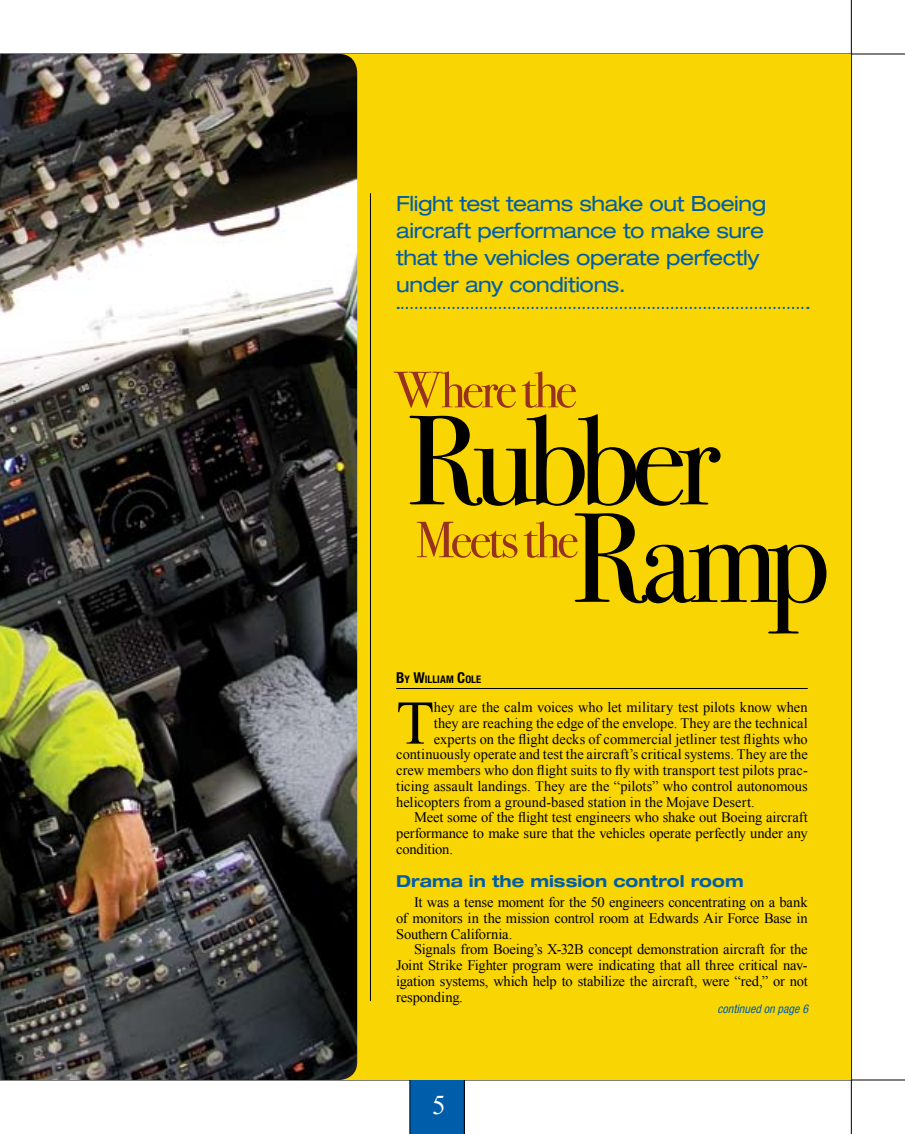
<style>
.page{position:relative;width:905px;height:1134px;background:#fff}
.page>*{position:absolute;margin:0;border:0;box-sizing:border-box;transform-origin:0 0}
.t1{font:127.5px/97.5px "Bodoni Sev ITC";letter-spacing:-.065em;color:#000}
.t2{font:62.1px "Times New Roman";color:#000}
.t3{font:51px "Bodoni Sev ITC";letter-spacing:-.06em;color:#98321e}
.t4{font:27px "Times New Roman";color:#fff}
.t5{font:expanded 21px/27px "Helvetica Neue";letter-spacing:-.02em;color:#005daa}
.t6{font:700 expanded 16.5px "Helvetica Neue";color:#005daa}
.t7{font:14.55px/15.8px "Times New Roman";color:#000;text-align:justify}
.t8{font:italic condensed 12px "Helvetica Neue";color:#005daa}
.t9{font:700 condensed 10.5px "Helvetica Neue";letter-spacing:.005em;color:#000}
.s1{font-size:15px}
</style>
<div class="page">
<hr style="left:0;top:54px;width:904px;height:1px;background:#000">
<hr style="left:0;top:1080px;width:904px;height:1px;background:#000">
<hr style="left:850px;top:0;width:1px;height:1134px;background:#000">
<div style="left:0;top:54px;width:850px;height:1026px;background:#f9d603"></div>
<img style="left:0;top:54px;width:357px;height:1026px">
<div style="left:410px;top:1080px;width:54px;height:54px;background:#005daa"></div>
<hr style="left:409px;top:1080px;width:1px;height:54px;background:#000">
<hr style="left:464px;top:1080px;width:1px;height:54px;background:#000">
<hr style="left:396px;top:688px;width:411px;height:1px;background:#000">
<hr style="left:370px;top:193px;width:1px;height:808px;background:#000">
<svg style="left:398px;top:307px;width:410px;height:2px"></svg>
<h3 class="t5" style="left:396px;top:190px;width:371px">Flight test teams shake out Boeing aircraft performance to make sure that the vehicles operate perfectly under any conditions.</h3>
<h3 class="t3" style="left:394px;top:359px;width:184px">Where the</h3>
<h1 class="t1" style="left:572px;top:413px;width:260px;text-indent:-165px">Rubber<br>Ramp</h1>
<h3 class="t3" style="left:416px;top:509px;width:165px">Meets the</h3>
<p class="t9" style="left:396px;top:673px;width:86px"><span class="s1">B</span>Y <span class="s1">W</span>ILLIAM <span class="s1">C</span>OLE</p>
<h2 class="t2" style="left:396px;top:687px;width:39px">T</h2>
<p class="t7" style="left:434px;top:699px;width:375px">hey are the calm voices who let military test pilots know when</p>
<p class="t7" style="left:434px;top:715px;width:375px">they are reaching the edge of the envelope. They are the technical</p>
<p class="t7" style="left:434px;top:731px;width:375px">experts on the flight decks of commercial jetliner test flights who</p>
<p class="t7" style="left:396px;top:746px;width:413px">continuously operate and test the aircraft’s critical systems. They are the</p>
<p class="t7" style="left:396px;top:762px;width:413px">crew members who don flight suits to fly with transport test pilots prac-</p>
<p class="t7" style="left:396px;top:778px;width:413px">ticing assault landings. They are the “pilots” who control autonomous</p>
<p class="t7" style="left:396px;top:794px;width:360px">helicopters from a ground-based station in the Mojave Desert.</p>
<p class="t7" style="left:414px;top:809px;width:395px">Meet some of the flight test engineers who shake out Boeing aircraft</p>
<p class="t7" style="left:396px;top:825px;width:413px">performance to make sure that the vehicles operate perfectly under any</p>
<p class="t7" style="left:396px;top:841px;width:58px">condition.</p>
<p class="t6" style="left:396px;top:871px;width:349px">Drama in the mission control room</p>
<p class="t7" style="left:396px;top:894px;width:413px;text-indent:18px">It was a tense moment for the 50 engineers concentrating on a bank of monitors in the mission control room at Edwards Air Force Base in Southern California.</p>
<p class="t7" style="left:396px;top:941px;width:413px;text-indent:18px">Signals from Boeing’s X-32B concept demonstration aircraft for the Joint Strike Fighter program were indicating that all three critical nav&shy;igation systems, which help to stabilize the aircraft, were “red,” or not responding.</p>
<p class="t8" style="left:717px;top:1001px;width:92px">continued on page 6</p>
<h3 class="t4" style="left:432px;top:1089px;width:15px">5</h3>
</div>
